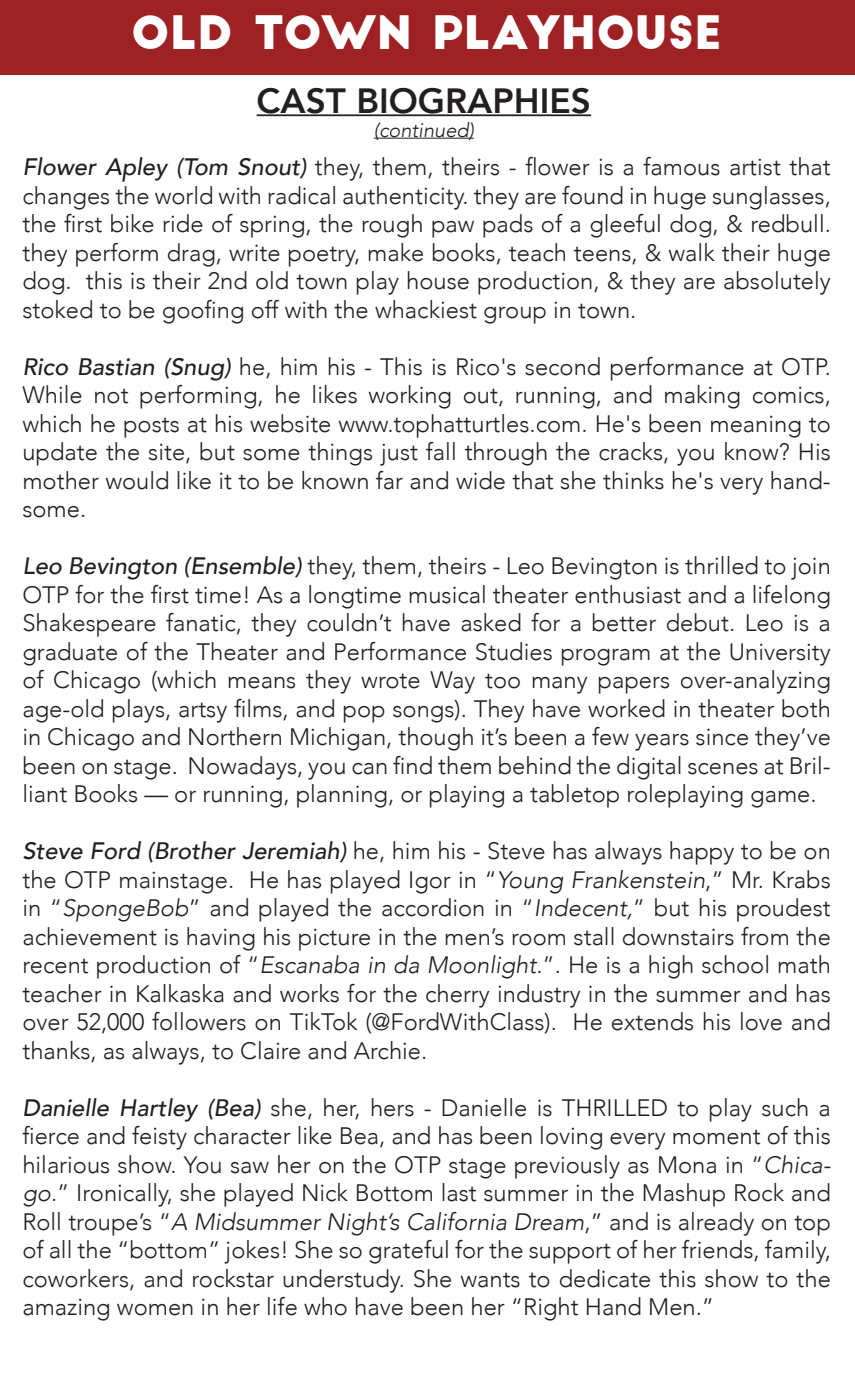
<style>
.page{position:relative;width:855px;height:1395px;background:#fff}
.page>*{position:absolute;margin:0;border:0;box-sizing:border-box;transform-origin:0 0}
.t1{font:45px "Big John";color:#fff}
.t2{font:800 35px "Avenir";color:#231f20}
.t3{font:300 23.75px/28.5px "Avenir";color:#231f20;text-align:justify}
.t4{font:italic 300 20px "Avenir";color:#231f20}
.s1{font-weight:500;font-style:italic}
.s2{font-style:italic}
</style>
<div class="page">
<div style="left:0;top:0;width:855px;height:75px;background:#9e2123"></div>
<hr style="left:257px;top:114px;width:334px;height:2px;background:#231f20">
<hr style="left:374px;top:138px;width:100px;height:1px;background:#231f20">
<p class="t1" style="left:131px;top:12px;width:592px">OLD TOWN PLAYHOUSE</p>
<p class="t2" style="left:257px;top:73px;width:336px">CAST BIOGRAPHIES</p>
<p class="t4" style="left:374px;top:118px;width:102px">(continued)</p>
<p class="t3" style="left:22px;top:153px;width:810px"><span class="s1">Flower Apley (Tom Snout)</span> they, them, theirs - flower is a famous artist that changes the world with radical authenticity. they are found in huge sunglasses, the first bike ride of spring, the rough paw pads of a gleeful dog, &amp; redbull. they perform drag, write poetry, make books, teach teens, &amp; walk their huge dog. this is their 2nd old town play house production, &amp; they are absolutely stoked to be goofing off with the whackiest group in town.</p>
<p class="t3" style="left:22px;top:352px;width:810px"><span class="s1">Rico Bastian (Snug)</span> he, him his - This is Rico's second performance at OTP.<br>While not performing, he likes working out, running, and making comics, which he posts at his website www.tophatturtles.com. He's been meaning to update the site, but some things just fall through the cracks, you know? His mother would like it to be known far and wide that she thinks he's very hand&shy;some.</p>
<p class="t3" style="left:22px;top:552px;width:810px"><span class="s1">Leo Bevington (Ensemble)</span> they, them, theirs - Leo Bevington is thrilled to join OTP for the first time! As a longtime musical theater enthusiast and a lifelong Shakespeare fanatic, they couldn’t have asked for a better debut. Leo is a graduate of the Theater and Performance Studies program at the University of Chicago (which means they wrote Way too many papers over-analyzing age-old plays, artsy films, and pop songs). They have worked in theater both in Chicago and Northern Michigan, though it’s been a few years since they’ve been on stage. Nowadays, you can find them behind the digital scenes at Bril&shy;liant Books — or running, planning, or playing a tabletop roleplaying game.</p>
<p class="t3" style="left:22px;top:837px;width:810px"><span class="s1">Steve Ford (Brother Jeremiah)</span> he, him his - Steve has always happy to be on the OTP mainstage. He has played Igor in “<span class="s2">Young Frankenstein</span>,” Mr. Krabs in “<span class="s2">SpongeBob</span>” and played the accordion in “<span class="s2">Indecent,</span>” but his proudest achievement is having his picture in the men’s room stall downstairs from the recent production of “<span class="s2">Escanaba in da Moonlight</span>.”. He is a high school math teacher in Kalkaska and works for the cherry industry in the summer and has over 52,000 followers on TikTok (@FordWithClass). He extends his love and thanks, as always, to Claire and Archie.</p>
<p class="t3" style="left:22px;top:1093px;width:810px"><span class="s1">Danielle Hartley (Bea)</span> she, her, hers - Danielle is THRILLED to play such a fierce and feisty character like Bea, and has been loving every moment of this hilarious show. You saw her on the OTP stage previously as Mona in “<span class="s2">Chica&shy;go</span>.” Ironically, she played Nick Bottom last summer in the Mashup Rock and Roll troupe’s “<span class="s2">A Midsummer Night’s California Dream</span>,” and is already on top of all the “bottom” jokes! She so grateful for the support of her friends, family, coworkers, and rockstar understudy. She wants to dedicate this show to the amazing women in her life who have been her “Right Hand Men.”</p>
</div>
